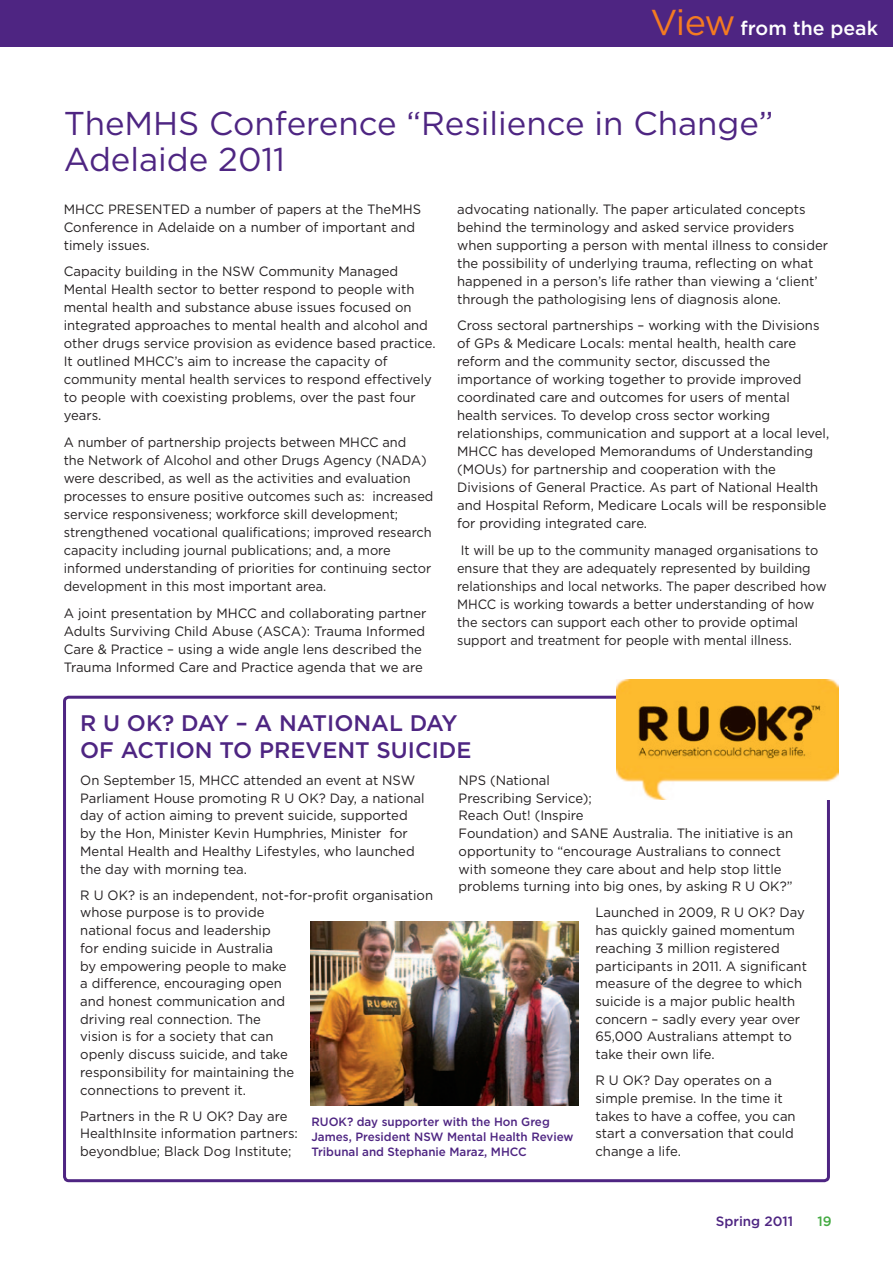
<style>
.page{position:relative;width:893px;height:1263px;background:#fff}
.page>*{position:absolute;margin:0;border:0;box-sizing:border-box;transform-origin:0 0}
.t1{font:33px/36px "Gotham";color:#4e2582}
.t2{font:500 22.5px "Gotham";color:#4e2582}
.t3{font:500 19.5px "Gotham";color:#fff}
.t4{font:13.5px/17.7px "Gotham";color:#231f20}
.t5{font:13.5px/18px "Gotham";color:#231f20;scale:.95 1}
.t6{font:13.5px/18px "Gotham";color:#231f20;scale:.94 1}
.t7{font:500 13.5px "Gotham";color:#4e2582}
.t8{font:500 13.5px "Gotham";color:#44aa42}
.t9{font:500 12px/15px "Gotham";color:#4e2582}
.s1{font-weight:400;font-size:36px;color:#f47b21}
</style>
<div class="page">
<div style="left:0;top:0;width:893px;height:47px;background:#4e2582"></div>
<div style="left:63px;top:696px;width:767px;height:486px;border:3px solid #4e2582;border-radius:4px"></div>
<img style="left:311px;top:922px;width:267px;height:184px">
<img style="left:617px;top:680px;width:222px;height:119px">
<h3 class="t3" style="left:650px;top:17px;width:229px"><span class="s1">View</span> from the peak</h3>
<h1 class="t1" style="left:64px;top:104px;width:711px;text-indent:145px">Conference “Resilience in Change”<br>Adelaide 2011</h1>
<h1 class="t1" style="left:64px;top:104px;width:85px">TheMHS</h1>
<p class="t4" style="left:64px;top:200px;width:353px;text-indent:88px">NTED a number of papers at the TheMHS<br>Conference in Adelaide on a number of important and timely issues.</p>
<p class="t4" style="left:64px;top:262px;width:373px">Capacity building in the NSW Community Managed Mental Health sector to better respond to people with mental health and substance abuse issues focused on integrated approaches to mental health and alcohol and other drugs service provision as evidence based practice.<br>It outlined MH CC’s aim to increase the capacity of community mental health services to respond effectively to people with coexisting problems, over the past four years.</p>
<p class="t5" style="left:64px;top:433px;width:391px">A number of partnership projects between MH CC and<br>the Network of Alcohol and other Drugs Agency (NADA) were described, as well as the activities and evaluation processes to ensure positive outcomes such as: increased service responsiveness; workforce skill development; strengthened vocational qualifications; improved research capacity including journal publications; and, a more informed understanding of priorities for continuing sector development in this most important area.</p>
<p class="t4" style="left:64px;top:603px;width:364px">A joint presentation by MH CC and collaborating partner Adults Surviving Child Abuse (ASCA): Trauma Informed Care &amp; Practice – using a wide angle lens described the Trauma Informed Care and Practice agenda that we are</p>
<p class="t4" style="left:64px;top:200px;width:54px">MH CC PRESE</p>
<p class="t4" style="left:457px;top:200px;width:373px">advocating nationally. The paper articulated concepts behind the terminology and asked service providers when supporting a person with mental illness to consider the possibility of underlying trauma, reflecting on what happened in a person’s life rather than viewing a ‘client’ through the pathologising lens of diagnosis alone.</p>
<p class="t4" style="left:457px;top:316px;width:374px">Cross sectoral partnerships – working with the Divisions of GPs &amp; Medicare Locals: mental health, health care reform and the community sector, discussed the importance of working together to provide improved coordinated care and outcomes for users of mental health services. To develop cross sector working relationships, communication and support at a local level, MH CC has developed Memorandums of Understanding (MOUs) for partnership and cooperation with the Divisions of General Practice. As part of National Health and Hospital Reform, Medicare Locals will be responsible for providing integrated care.</p>
<p class="t6" style="left:457px;top:541px;width:395px">It will be up to the community managed organisations to ensure that they are adequately represented by building relationships and local networks. The paper described how MH CC is working towards a better understanding of how the sectors can support each other to provide optimal support and treatment for people with mental illness.</p>
<h2 class="t2" style="left:80px;top:710px;width:216px">R U OK? Day – a national</h2>
<h2 class="t2" style="left:410px;top:710px;width:49px">day</h2>
<h2 class="t2" style="left:80px;top:737px;width:57px">of action</h2>
<h2 class="t2" style="left:219px;top:737px;width:55px">to pre</h2>
<h2 class="t2" style="left:305px;top:737px;width:33px">vent</h2>
<h2 class="t2" style="left:377px;top:737px;width:15px">suicide</h2>
<p class="t4" style="left:459px;top:771px;width:336px">NPS (National<br>Prescribing Service);<br>Reach Out! (Inspire<br>Foundation) and SANE Australia. The initiative is an opportunity to “encourage Australians to connect with someone they care about and help stop little problems turning into big ones, by asking R U OK?”</p>
<p class="t4" style="left:595px;top:903px;width:213px">Launched in 2009, R U OK? Day has quickly gained momentum reaching 3 million registered participants in 2011. A significant measure of the degree to which suicide is a major public health concern – sadly every year over<br>65,000 Australians attempt to take their own life.</p>
<p class="t4" style="left:595px;top:1071px;width:202px">R U OK? Day operates on a simple premise. In the time it takes to have a coffee, you can start a conversation that could change a life.</p>
<p class="t4" style="left:80px;top:771px;width:346px">On September 15, MH CC attended an event at NSW Parliament House promoting R U OK? Day, a national day of action aiming to prevent suicide, supported by the Hon, M inister Kevin H umphries, M inister for Mental Health and Healthy Lifestyles, who launched the day with morning tea.</p>
<p class="t4" style="left:80px;top:886px;width:354px">R U OK? is an independent, not-for-profit organisation whose purpose is to provide<br>national focus and leadership<br>for ending suicide in Australia<br>by empowering people to make<br>a difference, encouraging open<br>and honest communication and<br>driving real connection. The<br>vision is for a society that can<br>openly discuss suicide, and take<br>responsibility for maintaining the<br>connections to prevent it.</p>
<p class="t4" style="left:80px;top:1107px;width:219px">Partners in the R U OK? Day are<br>HealthInsite information partners: beyondblue; Black Dog Institute;</p>
<p class="t9" style="left:311px;top:1113px;width:263px">RUOK? day supporter with the Hon Greg<br>James, President NSW Mental Health Review<br>Tribunal and Stephanie Maraz, MHCC</p>
<p class="t7" style="left:716px;top:1213px;width:79px">Spring 2011</p>
<p class="t8" style="left:817px;top:1213px;width:16px">19</p>
</div>
